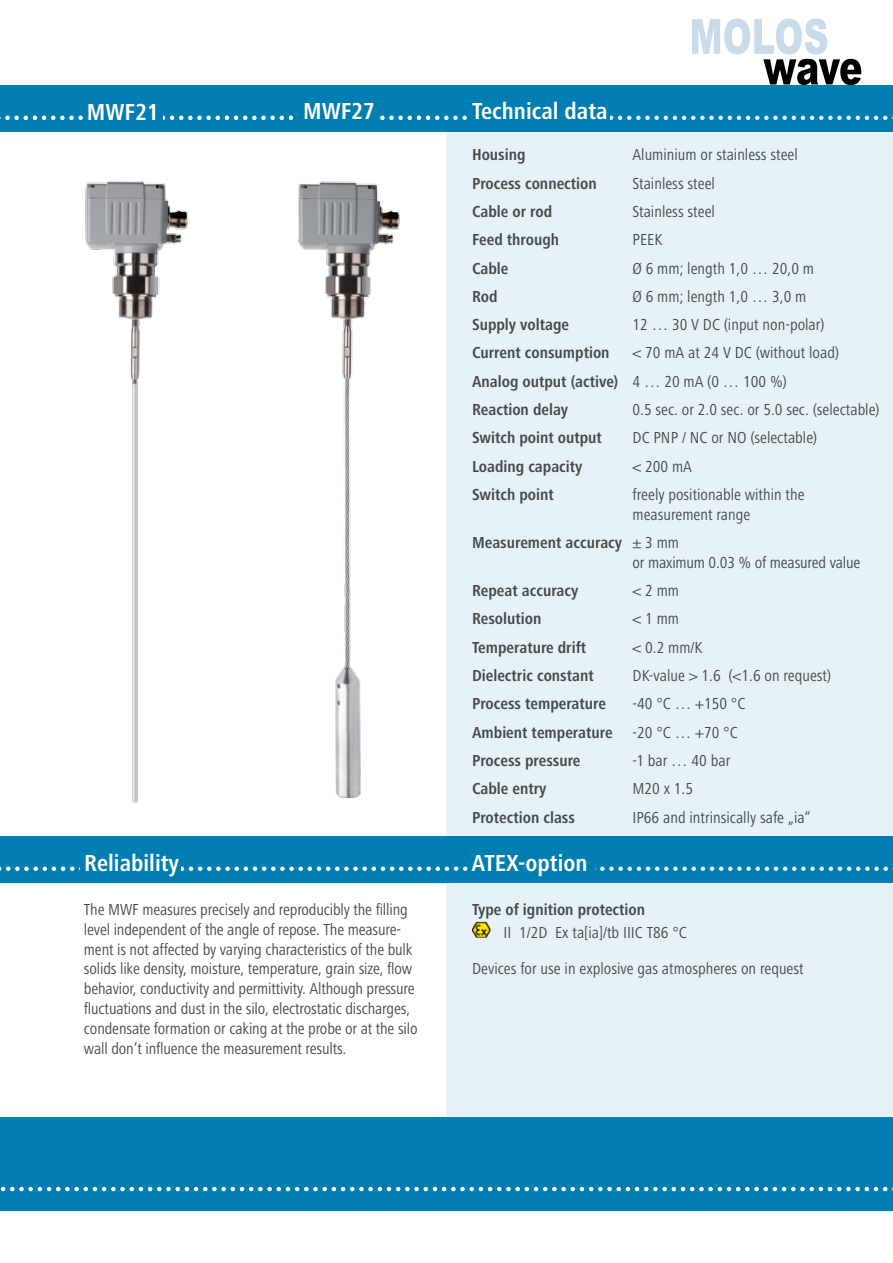
<style>
.page{position:relative;width:893px;height:1263px;background:#fff}
.page>*{position:absolute;margin:0;border:0;box-sizing:border-box;transform-origin:0 0}
.t1{font:700 condensed 24px "Frutiger Next LT";color:#fff}
.t2{font:condensed 16.5px/19.8px "Frutiger Next LT";letter-spacing:-.01em;color:#494948}
.t3{font:700 condensed 16.5px/28.3px "Frutiger Next LT";color:#494948}
.s1{font-weight:700}
.s2{font-weight:400}
</style>
<div class="page">
<div style="left:0;top:85px;width:893px;height:47px;background:#007db1"></div>
<svg style="left:0;top:116px;width:446px;height:4px"></svg>
<div style="left:0;top:836px;width:893px;height:47px;background:#007db1"></div>
<svg style="left:0;top:866px;width:446px;height:5px"></svg>
<div style="left:0;top:1117px;width:893px;height:93px;background:#007db1"></div>
<svg style="left:0;top:1187px;width:893px;height:4px"></svg>
<div style="left:446px;top:115px;width:447px;height:1002px;background:#e6f2f7"></div>
<div style="left:81px;top:846px;width:100px;height:33px;background:#007db1"></div>
<div style="left:470px;top:846px;width:124px;height:33px;background:#007db1"></div>
<div style="left:470px;top:94px;width:140px;height:34px;background:#007db1"></div>
<img style="left:472px;top:922px;width:17px;height:16px">
<div style="left:83px;top:94px;width:80px;height:33px;background:#007db1"></div>
<div style="left:297px;top:92px;width:80px;height:33px;background:#007db1"></div>
<svg style="left:692px;top:19px;width:169px;height:66px"></svg>
<img style="left:298px;top:181px;width:102px;height:618px">
<img style="left:85px;top:181px;width:103px;height:622px">
<h1 class="t1" style="left:87px;top:98px;width:73px">MWF21</h1>
<h1 class="t1" style="left:303px;top:98px;width:73px">MWF27</h1>
<h1 class="t1" style="left:472px;top:98px;width:137px">Technical data</h1>
<p class="t3" style="left:472px;top:141px;width:55px">Housing</p>
<p class="t2" style="left:632px;top:145px;width:167px">Aluminium or stainless steel</p>
<p class="t3" style="left:472px;top:169px;width:126px">Process connection</p>
<p class="t2" style="left:632px;top:173px;width:84px">Stainless steel</p>
<p class="t3" style="left:472px;top:197px;width:82px">Cable or rod</p>
<p class="t2" style="left:632px;top:202px;width:84px">Stainless steel</p>
<p class="t3" style="left:472px;top:226px;width:89px">Feed through</p>
<p class="t2" style="left:632px;top:230px;width:31px">PEEK</p>
<p class="t3" style="left:472px;top:254px;width:38px">Cable</p>
<p class="t2" style="left:632px;top:258px;width:183px">Ø 6 mm; length 1,0 … 20,0 m</p>
<p class="t3" style="left:472px;top:282px;width:27px">Rod</p>
<p class="t2" style="left:632px;top:286px;width:175px">Ø 6 mm; length 1,0 … 3,0 m</p>
<p class="t3" style="left:472px;top:310px;width:99px">Supply voltage</p>
<p class="t2" style="left:632px;top:315px;width:194px">12 … 30 V DC (input non-polar)</p>
<p class="t3" style="left:472px;top:339px;width:139px">Current consumption</p>
<p class="t2" style="left:472px;top:339px;width:369px;line-height:28.3px;text-indent:160px">&lt; 70 mA at 24 V DC (without load)<br><span class="s1">Analog output (active)</span> 4 … 20 mA (0 … 100 %)<br><span class="s1">Reaction delay</span></p>
<p class="t2" style="left:632px;top:400px;width:249px">0.5 sec. or 2.0 sec. or 5.0 sec. (selectable)</p>
<p class="t3" style="left:472px;top:424px;width:131px">Switch point output</p>
<p class="t2" style="left:632px;top:428px;width:186px">DC PNP / NC or NO (selectable)</p>
<p class="t3" style="left:472px;top:452px;width:112px">Loading capacity</p>
<p class="t2" style="left:632px;top:456px;width:61px">&lt; 200 mA</p>
<p class="t3" style="left:472px;top:480px;width:83px">Switch point</p>
<p class="t2" style="left:632px;top:485px;width:174px">freely positionable within the measurement range</p>
<p class="t2" style="left:632px;top:533px;width:229px;text-indent:-160px"><span class="s1">Measurement accuracy</span> ± 3 mm<br>or maximum 0.03 % of measured value</p>
<p class="t3" style="left:472px;top:576px;width:108px">Repeat accuracy</p>
<p class="t2" style="left:632px;top:581px;width:48px">&lt; 2 mm</p>
<p class="t3" style="left:472px;top:605px;width:71px">Resolution</p>
<p class="t2" style="left:632px;top:609px;width:48px">&lt; 1 mm</p>
<p class="t3" style="left:472px;top:633px;width:116px">Temperature drift</p>
<p class="t2" style="left:632px;top:637px;width:72px">&lt; 0.2 mm/K</p>
<p class="t3" style="left:472px;top:661px;width:123px">Dielectric constant</p>
<p class="t2" style="left:632px;top:666px;width:200px">DK-value &gt; 1.6 (&lt;1.6 on request)</p>
<p class="t3" style="left:472px;top:690px;width:136px">Process temperature</p>
<p class="t3" style="left:472px;top:690px;width:275px;text-indent:160px"><span class="s2">-40 °C … +150 °C<br></span>Ambient temperature <span class="s2">-20 °C … +70 °C<br></span>Process pressure</p>
<p class="t2" style="left:632px;top:751px;width:99px">-1 bar … 40 bar</p>
<p class="t3" style="left:472px;top:775px;width:76px">Cable entry</p>
<p class="t2" style="left:632px;top:779px;width:62px">M20 x 1.5</p>
<p class="t3" style="left:472px;top:803px;width:104px">Protection class</p>
<p class="t2" style="left:632px;top:807px;width:180px">IP66 and intrinsically safe „ia“</p>
<h1 class="t1" style="left:84px;top:850px;width:97px">Reliability</h1>
<h1 class="t1" style="left:471px;top:850px;width:118px">ATEX-option</h1>
<p class="t2" style="left:84px;top:900px;width:335px">The MWF measures precisely and reproducibly the filling level independent of the angle of repose. The measure&shy;ment is not affected by varying characteristics of the bulk solids like density, moisture, temperature, grain size, flow behavior, conductivity and permittivity. Although pressure fluctuations and dust in the silo, electrostatic discharges, condensate formation or caking at the probe or at the silo wall don’t influence the measurement results.</p>
<p class="t3" style="left:472px;top:895px;width:175px">Type of ignition protection</p>
<p class="t2" style="left:503px;top:922px;width:185px">II 1/2D Ex ta[ia]/tb IIIC T86 °C</p>
<p class="t2" style="left:472px;top:959px;width:333px">Devices for use in explosive gas atmospheres on request</p>
</div>
